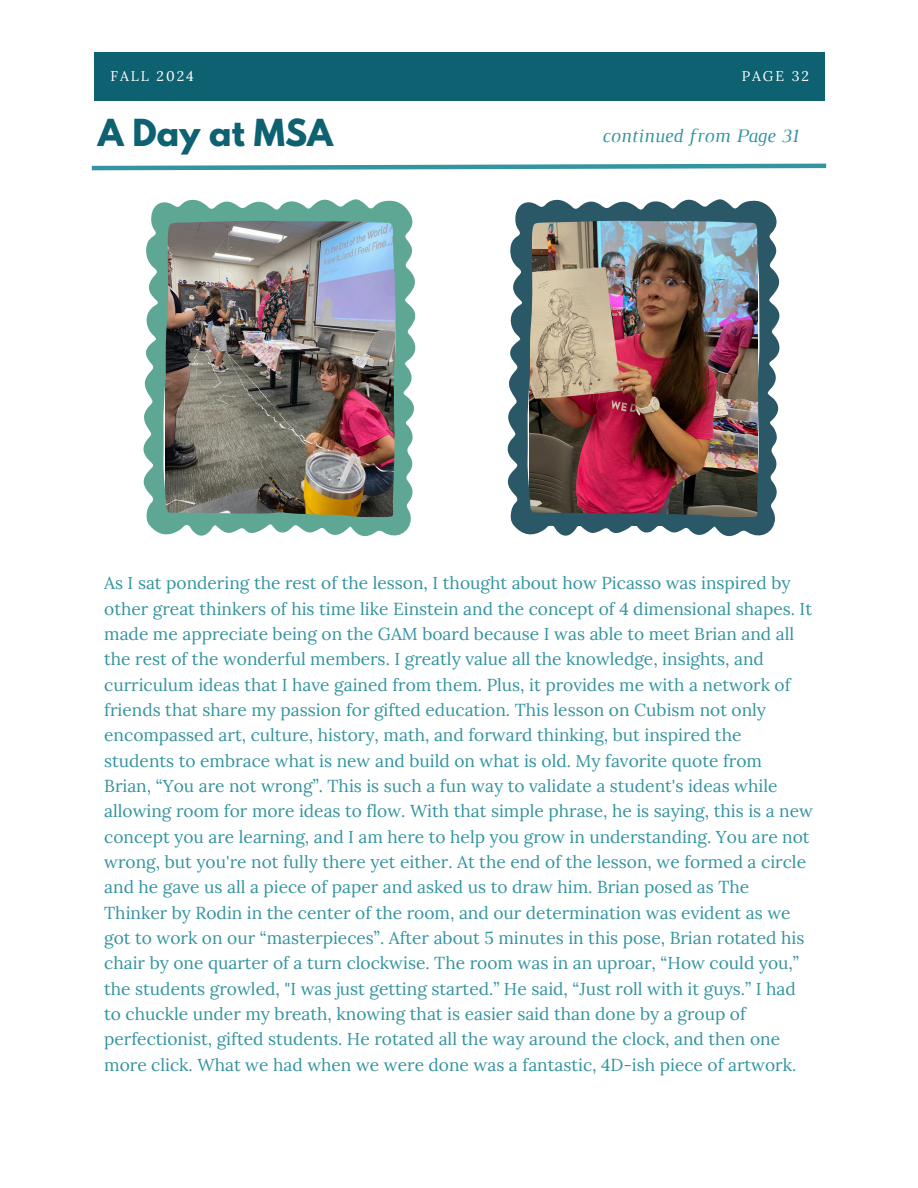
<style>
.page{position:relative;width:918px;height:1188px;background:#fff}
.page>*{position:absolute;margin:0;border:0;box-sizing:border-box;transform-origin:0 0}
.t1{font:700 33px "League Spartan";color:#0e6171}
.t2{font:italic 19.5px "Luthier";color:#3494a0}
.t3{font:17.4px/25.3px "Lora";color:#3494a0}
.t4{font:13.95px "Lora";letter-spacing:.14em;color:#fff}
</style>
<div class="page">
<div style="left:95px;top:53px;width:730px;height:47px;background:#0e6171"></div>
<svg style="left:91px;top:163px;width:736px;height:8px"></svg>
<img style="left:143px;top:199px;width:273px;height:338px">
<img style="left:507px;top:199px;width:273px;height:338px">
<p class="t4" style="left:111px;top:67px;width:85px">FALL 2024</p>
<h1 class="t4" style="left:742px;top:67px;width:69px">PAGE 32</h1>
<h2 class="t1" style="left:98px;top:117px;width:237px">A Day at MSA</h2>
<p class="t2" style="left:602px;top:129px;width:198px">continued from Page 31</p>
<p class="t3" style="left:104px;top:570px;width:710px">As I sat pondering the rest of the lesson, I thought about how Picasso was inspired by other great thinkers of his time like Einstein and the concept of 4 dimensional shapes. It made me appreciate being on the GAM board because I was able to meet Brian and all the rest of the wonderful members. I greatly value all the knowledge, insights, and curriculum ideas that I have gained from them. Plus, it provides me with a network of friends that share my passion for gifted education. This lesson on Cubism not only encompassed art, culture, history, math, and forward thinking, but inspired the students to embrace what is new and build on what is old. My favorite quote from Brian, “You are not wrong”. This is such a fun way to validate a student's ideas while allowing room for more ideas to flow. With that simple phrase, he is saying, this is a new concept you are learning, and I am here to help you grow in understanding. You are not wrong, but you're not fully there yet either. At the end of the lesson, we formed a circle and he gave us all a piece of paper and asked us to draw him. Brian posed as The Thinker by Rodin in the center of the room, and our determination was evident as we got to work on our “masterpieces”. After about 5 minutes in this pose, Brian rotated his chair by one quarter of a turn clockwise. The room was in an uproar, “How could you,” the students growled, "I was just getting started.” He said, “Just roll with it guys.” I had to chuckle under my breath, knowing that is easier said than done by a group of perfectionist, gifted students. He rotated all the way around the clock, and then one more click. What we had when we were done was a fantastic, 4D-ish piece of artwork.</p>
</div>
